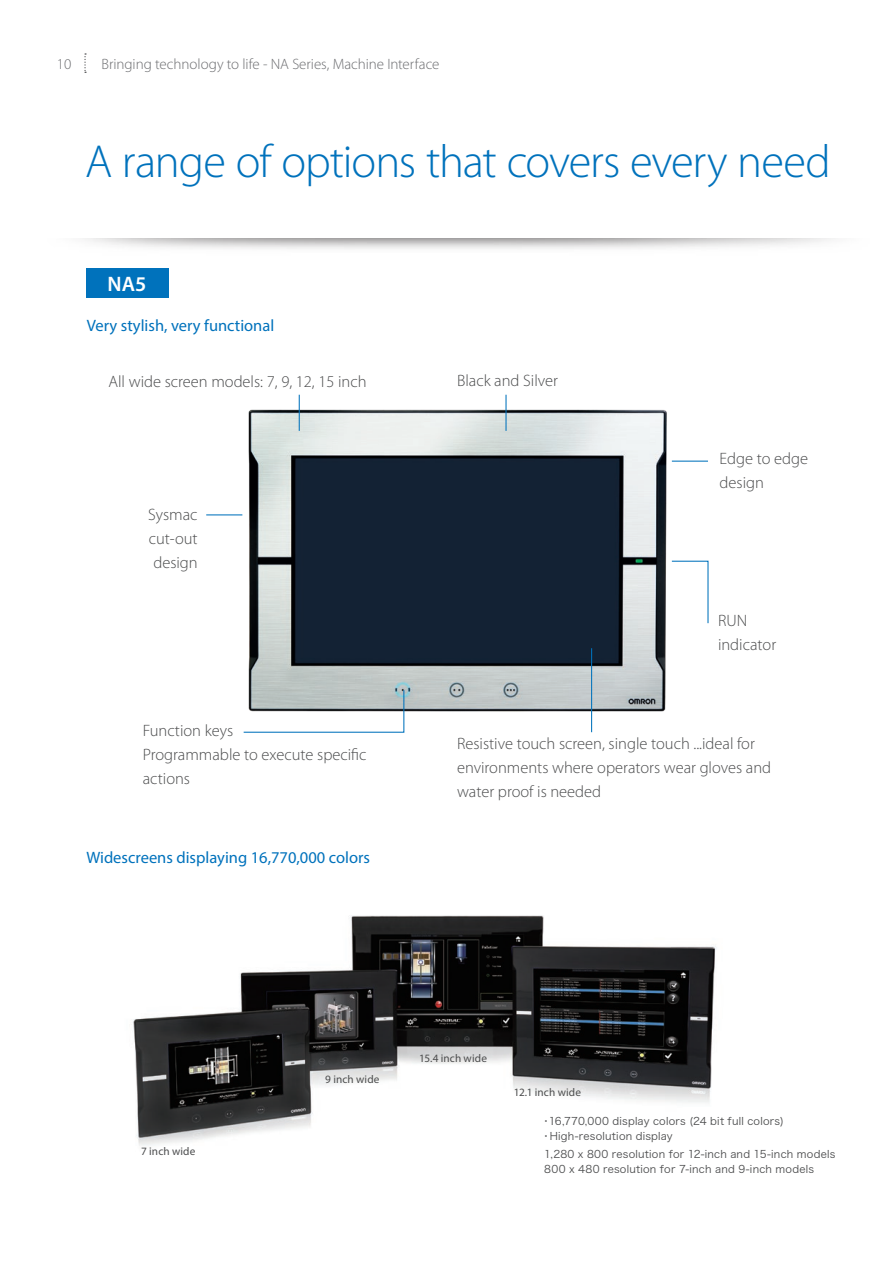
<style>
.page{position:relative;width:893px;height:1263px;background:#fff}
.page>*{position:absolute;margin:0;border:0;box-sizing:border-box;transform-origin:0 0}
.t1{font:300 46.5px "Myriad Pro";letter-spacing:-.025em;color:#0072bc}
.t2{font:600 21px "Myriad Pro";color:#fff}
.t3{font:300 16.5px/24px "Myriad Pro";color:#4b4c4d}
.t4{font:16.5px "Myriad Pro";color:#0072bc}
.t5{font:300 15px "Myriad Pro";letter-spacing:-.005em;color:#6c6d70}
.t6{font:11.25px "Myriad Pro";letter-spacing:.01em;color:#4b4c4d}
.t7{font:10.5px/15px "Hira Kaku Pro W3";letter-spacing:.02em;color:#4b4c4d}
</style>
<div class="page">
<img style="left:83px;top:238px;width:752px;height:53px">
<img style="left:236px;top:395px;width:444px;height:329px">
<img style="left:133px;top:915px;width:584px;height:231px">
<svg style="left:243px;top:689px;width:162px;height:44px"></svg>
<hr style="left:505px;top:395px;width:2px;height:36px;background:#0072bc">
<hr style="left:591px;top:648px;width:1px;height:84px;background:#0072bc">
<hr style="left:299px;top:395px;width:1px;height:36px;background:#0072bc">
<hr style="left:672px;top:461px;width:36px;height:1px;background:#0072bc">
<hr style="left:206px;top:514px;width:36px;height:1px;background:#0072bc">
<svg style="left:671px;top:560px;width:38px;height:64px"></svg>
<div style="left:86px;top:268px;width:82px;height:30px;background:#0072bc"></div>
<svg style="left:84px;top:53px;width:2px;height:20px"></svg>
<p class="t5" style="left:57px;top:55px;width:16px">10</p>
<p class="t5" style="left:102px;top:55px;width:339px">Bringing technology to life - NA Series, Machine Interface</p>
<h1 class="t1" style="left:85px;top:133px;width:747px">A range of options that covers every need</h1>
<p class="t2" style="left:108px;top:270px;width:40px">NA5</p>
<p class="t4" style="left:87px;top:315px;width:189px">Very stylish, very functional</p>
<p class="t3" style="left:108px;top:369px;width:260px">All wide screen models: 7, 9, 12, 15 inch</p>
<p class="t3" style="left:148px;top:502px;width:51px;text-align:justify">Sysmac cut-out design</p>
<p class="t3" style="left:143px;top:718px;width:225px">Function keys<br>Programmable to execute specific actions</p>
<p class="t4" style="left:86px;top:847px;width:285px">Widescreens displaying 16,770,000 colors</p>
<p class="t3" style="left:457px;top:368px;width:103px">Black and Silver</p>
<p class="t3" style="left:720px;top:447px;width:90px">Edge to edge design</p>
<p class="t3" style="left:718px;top:608px;width:60px">RUN indicator</p>
<p class="t3" style="left:457px;top:731px;width:316px">Resistive touch screen, single touch ...ideal for environments where operators wear gloves and water proof is needed</p>
<p class="t6" style="left:141px;top:1144px;width:56px">7 inch wide</p>
<p class="t6" style="left:325px;top:1072px;width:56px">9 inch wide</p>
<p class="t6" style="left:419px;top:1051px;width:69px">15.4 inch wide</p>
<p class="t6" style="left:514px;top:1085px;width:69px">12.1 inch wide</p>
<p class="t7" style="left:541px;top:1113px;width:244px">・16,770,000 display colors (24 bit full colors)・High-resolution display</p>
<p class="t7" style="left:544px;top:1146px;width:292px">1,280 x 800 resolution for 12-inch and 15-inch models<br>800 x 480 resolution for 7-inch and 9-inch models</p>
</div>
